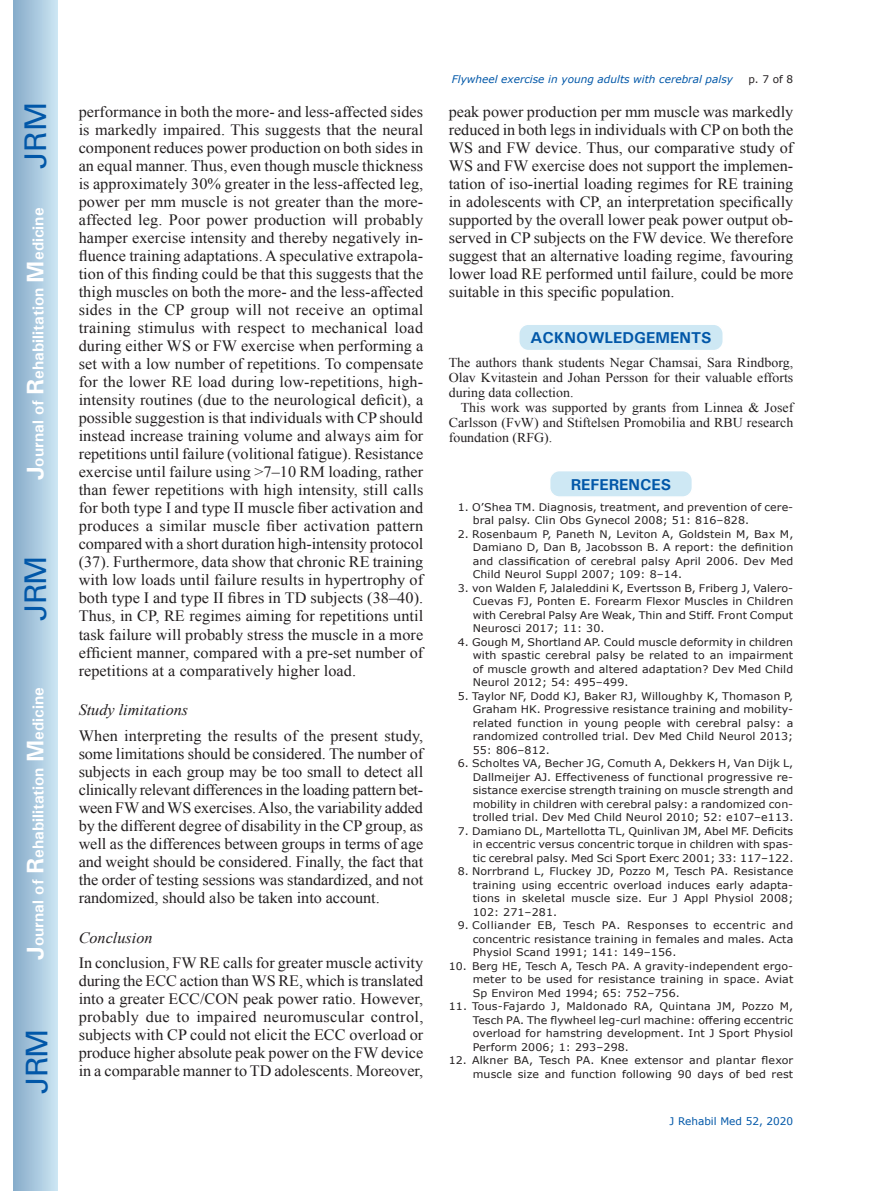
<style>
.page{position:relative;width:872px;height:1191px;background:#fff}
.page>*{position:absolute;margin:0;border:0;box-sizing:border-box;transform-origin:0 0}
.t1{font:30px "Univers";letter-spacing:-.03em;color:#0157a8}
.t2{font:15.75px/18px "Times New Roman";color:#231f20;text-align:justify}
.t3{font:700 15.75px "Univers";color:#fff}
.t4{font:italic 15.75px "Times New Roman";color:#231f20}
.t5{font:700 15.75px "Univers";color:#0157a8}
.t6{font:13.5px/15px "Times New Roman";color:#231f20;text-align:justify}
.t7{font:10.5px/13.5px "Verdana";letter-spacing:.01em;color:#231f20;text-align:justify;scale:1.05 1}
.t8{font:italic 10.5px "Verdana";color:#0157a8}
.t9{font:10.5px "Verdana";color:#0157a8}
.t10{font:10.5px "Verdana";letter-spacing:.01em;color:#231f20}
.s1{font-size:24px}
</style>
<div class="page">
<div style="left:14px;top:0;width:43px;height:1191px;background:linear-gradient(to right,#88acca,#cbe5f2)"></div>
<div style="left:549px;top:470px;width:143px;height:27px;background:#cee8f4;border-radius:10px"></div>
<div style="left:549px;top:470px;width:144px;height:28px;border:2px solid #fff;border-radius:10px"></div>
<div style="left:519px;top:324px;width:204px;height:27px;background:#cee8f4;border-radius:10px"></div>
<div style="left:518px;top:323px;width:206px;height:28px;border:2px solid #fff;border-radius:10px"></div>
<h1 class="t1" style="left:18px;top:169px;width:68px;rotate:-90deg">JRM</h1>
<p class="t3" style="left:28px;top:480px;width:274px;rotate:-90deg"><span class="s1">J</span>ournal of <span class="s1">R</span>ehabilitation <span class="s1">M</span>edicine</p>
<h1 class="t1" style="left:18px;top:620px;width:67px;rotate:-90deg">JRM</h1>
<p class="t3" style="left:28px;top:959px;width:274px;rotate:-90deg"><span class="s1">J</span>ournal of <span class="s1">R</span>ehabilitation <span class="s1">M</span>edicine</p>
<h1 class="t1" style="left:19px;top:1093px;width:67px;rotate:-90deg">JRM</h1>
<p class="t2" style="left:79px;top:103px;width:346px">performance in both the more- and less-affected sides is markedly impaired. This suggests that the neural component reduces power production on both sides in an equal manner. Thus, even though muscle thickness is approximately 30% greater in the less-affected leg, power per mm muscle is not greater than the more&shy;affected leg. Poor power production will probably hamper exercise intensity and thereby negatively in&shy;fluence training adaptations. A speculative extrapola&shy;tion of this finding could be that this suggests that the thigh muscles on both the more- and the less-affected sides in the CP group will not receive an optimal training stimulus with respect to mechanical load during either WS or FW exercise when performing a set with a low number of repetitions. To compensate for the lower RE load during low-repetitions, high&shy;intensity routines (due to the neurological deficit), a possible suggestion is that individuals with CP should instead increase training volume and always aim for repetitions until failure (volitional fatigue). Resistance exercise until failure using &gt;7–10 RM loading, rather than fewer repetitions with high intensity, still calls for both type I and type II muscle fiber activation and produces a similar muscle fiber activation pattern compared with a short duration high-intensity protocol (37). Furthermore, data show that chronic RE training with low loads until failure results in hypertrophy of both type I and type II fibres in TD subjects (38–40).<br>Thus, in CP, RE regimes aiming for repetitions until task failure will probably stress the muscle in a more efficient manner, compared with a pre-set number of repetitions at a comparatively higher load.</p>
<p class="t4" style="left:79px;top:699px;width:111px">Study limitations</p>
<p class="t2" style="left:79px;top:726px;width:346px">When interpreting the results of the present study, some limitations should be considered. The number of subjects in each group may be too small to detect all clinically relevant differences in the loading pattern bet&shy;ween FW and WS exercises. Also, the variability added by the different degree of disability in the CP group, as well as the differences between groups in terms of age and weight should be considered. Finally, the fact that the order of testing sessions was standardized, and not randomized, should also be taken into account.</p>
<p class="t4" style="left:79px;top:926px;width:75px">Conclusion</p>
<p class="t2" style="left:79px;top:954px;width:346px">In conclusion, FW RE calls for greater muscle activity during the ECC action than WS RE, which is translated into a greater ECC/CON peak power ratio. However, probably due to impaired neuromuscular control, subjects with CP could not elicit the ECC overload or produce higher absolute peak power on the FW device in a comparable manner to TD adolescents. Moreover,</p>
<p class="t8" style="left:452px;top:72px;width:283px">Flywheel exercise in young adults with cerebral palsy</p>
<p class="t10" style="left:748px;top:72px;width:46px">p. 7 of 8</p>
<p class="t2" style="left:449px;top:103px;width:346px">peak power production per mm muscle was markedly reduced in both legs in individuals with CP on both the WS and FW device. Thus, our comparative study of WS and FW exercise does not support the implemen&shy;tation of iso-inertial loading regimes for RE training in adolescents with CP, an interpretation specifically supported by the overall lower peak power output ob&shy;served in CP subjects on the FW device. We therefore suggest that an alternative loading regime, favouring lower load RE performed until failure, could be more suitable in this specific population.</p>
<p class="t5" style="left:530px;top:328px;width:183px">ACKNOWLEDGEMENTS</p>
<p class="t6" style="left:449px;top:355px;width:346px">The authors thank students Negar Chamsai, Sara Rindborg, Olav Kvitastein and Johan Persson for their valuable efforts during data collection.</p>
<p class="t6" style="left:449px;top:400px;width:346px;text-indent:12px">This work was supported by grants from Linnea &amp; Josef Carlsson (FvW) and Stiftelsen Promobilia and RBU research foundation (RFG).</p>
<p class="t5" style="left:571px;top:474px;width:102px">REFERENCES</p>
<p class="t7" style="left:473px;top:500px;width:307px;text-indent:-15px">1. O’Shea TM. Diagnosis, treatment, and prevention of cere&shy;bral palsy. Clin Obs Gynecol 2008; 51: 816–828.</p>
<p class="t7" style="left:473px;top:527px;width:307px;text-indent:-15px">2. Rosenbaum P, Paneth N, Leviton A, Goldstein M, Bax M, Damiano D, Dan B, Jacobsson B. A report: the definition and classification of cerebral palsy April 2006. Dev Med Child Neurol Suppl 2007; 109: 8–14.</p>
<p class="t7" style="left:473px;top:581px;width:307px;text-indent:-15px">3. von Walden F, Jalaleddini K, Evertsson B, Friberg J, Valero-Cuevas FJ, Ponten E. Forearm Flexor Muscles in Children with Cerebral Palsy Are Weak, Thin and Stiff. Front Comput Neurosci 2017; 11: 30.</p>
<p class="t7" style="left:473px;top:635px;width:307px;text-indent:-15px">4. Gough M, Shortland AP. Could muscle deformity in children with spastic cerebral palsy be related to an impairment of muscle growth and altered adaptation? Dev Med Child Neurol 2012; 54: 495–499.</p>
<p class="t7" style="left:473px;top:689px;width:307px;text-indent:-15px">5. Taylor NF, Dodd KJ, Baker RJ, Willoughby K, Thomason P, Graham HK. Progressive resistance training and mobility&shy;related function in young people with cerebral palsy: a randomized controlled trial. Dev Med Child Neurol 2013; 55: 806–812.</p>
<p class="t7" style="left:473px;top:757px;width:307px;text-indent:-15px">6. Scholtes VA, Becher JG, Comuth A, Dekkers H, Van Dijk L, Dallmeijer AJ. Effectiveness of functional progressive re&shy;sistance exercise strength training on muscle strength and mobility in children with cerebral palsy: a randomized con&shy;trolled trial. Dev Med Child Neurol 2010; 52: e107–e113.</p>
<p class="t7" style="left:473px;top:824px;width:307px;text-indent:-15px">7. Damiano DL, Martellotta TL, Quinlivan JM, Abel MF. Deficits in eccentric versus concentric torque in children with spas&shy;tic cerebral palsy. Med Sci Sport Exerc 2001; 33: 117–122.</p>
<p class="t7" style="left:473px;top:865px;width:307px;text-indent:-15px">8. Norrbrand L, Fluckey JD, Pozzo M, Tesch PA. Resistance training using eccentric overload induces early adapta&shy;tions in skeletal muscle size. Eur J Appl Physiol 2008; 102: 271–281.</p>
<p class="t7" style="left:473px;top:919px;width:307px;text-indent:-15px">9. Colliander EB, Tesch PA. Responses to eccentric and concentric resistance training in females and males. Acta Physiol Scand 1991; 141: 149–156.</p>
<p class="t7" style="left:473px;top:959px;width:307px;text-indent:-24px">10. Berg HE, Tesch A, Tesch PA. A gravity-independent ergo&shy;meter to be used for resistance training in space. Aviat Sp Environ Med 1994; 65: 752–756.</p>
<p class="t7" style="left:473px;top:1000px;width:307px;text-indent:-24px">11. Tous-Fajardo J, Maldonado RA, Quintana JM, Pozzo M, Tesch PA. The flywheel leg-curl machine: offering eccentric overload for hamstring development. Int J Sport Physiol Perform 2006; 1: 293–298.</p>
<p class="t7" style="left:449px;top:1054px;width:330px;text-align:right">12. Alkner BA, Tesch PA. Knee extensor and plantar flexor muscle size and function following 90 days of bed rest</p>
<p class="t9" style="left:669px;top:1114px;width:125px">J Rehabil Med 52, 2020</p>
</div>
